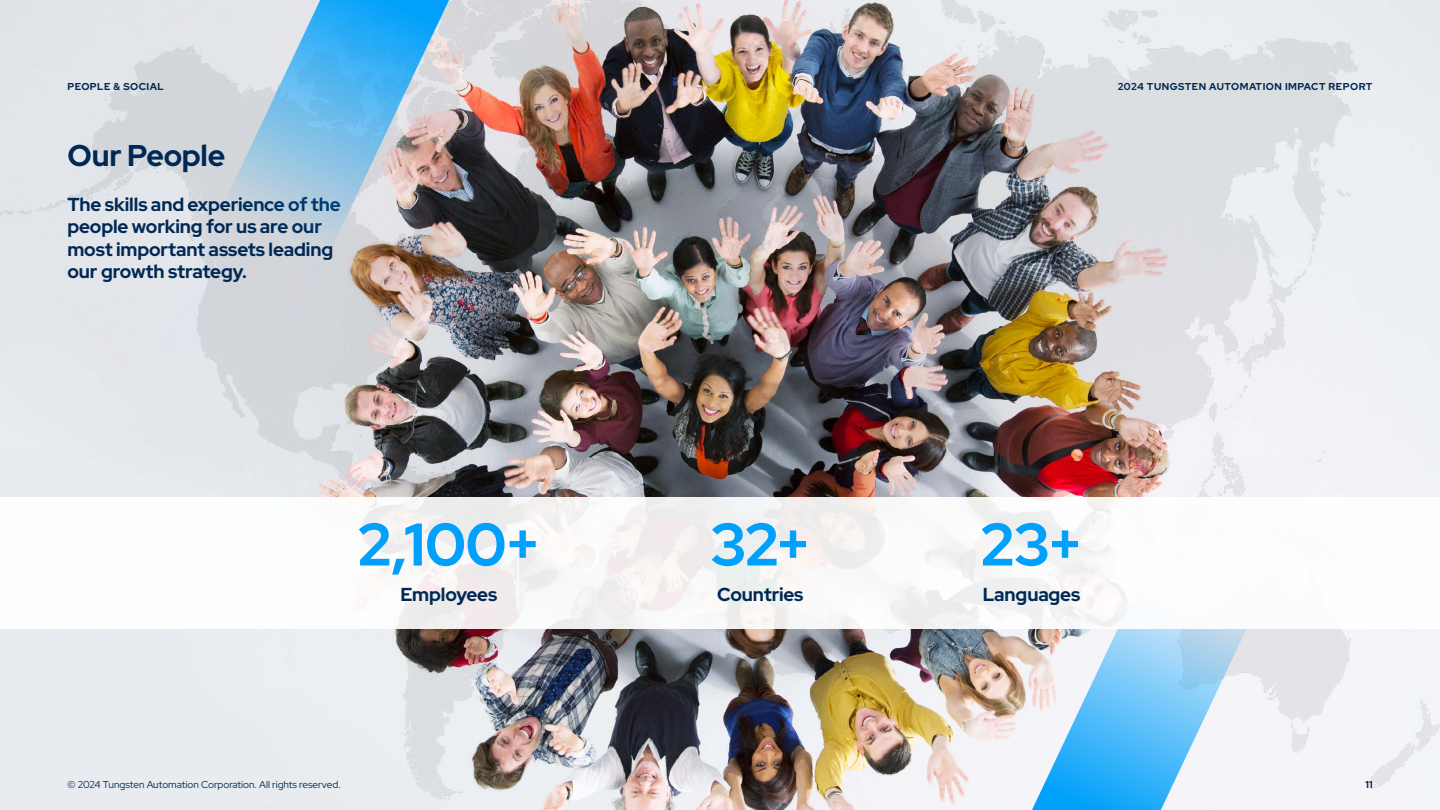
<style>
.page{position:relative;width:1440px;height:810px;background:#fff}
.page>*{position:absolute;margin:0;border:0;box-sizing:border-box;transform-origin:0 0}
.t1{font:700 60px "Red Hat Display";letter-spacing:-.015em;color:#00a0fb}
.t2{font:700 30px "Red Hat Display";letter-spacing:-.01em;color:#002854}
.t3{font:700 18.75px/22.5px "Red Hat Display";letter-spacing:-.005em;color:#002854}
.t4{font:10px "Red Hat Display";color:#002854}
.t5{font:700 10px "Red Hat Display";letter-spacing:.05em;color:#002854}
</style>
<div class="page">
<img style="left:0;top:0;width:1440px;height:810px">
<svg style="left:1032px;top:459px;width:295px;height:351px"></svg>
<svg style="left:154px;top:0;width:295px;height:351px;background:#b3c8d7"></svg>
<svg style="left:0;top:497px;width:1440px;height:131px"></svg>
<p class="t5" style="left:68px;top:80px;width:98px">PEOPLE &amp; SOCIAL</p>
<h2 class="t2" style="left:68px;top:135px;width:159px">Our People</h2>
<p class="t3" style="left:68px;top:193px;width:275px">The skills and experience of the people working for us are our most important assets leading our growth strategy.</p>
<h1 class="t1" style="left:357px;top:505px;width:185px">2,100+</h1>
<p class="t3" style="left:400px;top:583px;width:98px">Employees</p>
<p class="t4" style="left:68px;top:777px;width:275px">© 2024 Tungsten Automation Corporation. All rights reserved.</p>
<h1 class="t1" style="left:710px;top:505px;width:103px">32+</h1>
<p class="t3" style="left:717px;top:583px;width:88px">Countries</p>
<p class="t5" style="left:1118px;top:80px;width:256px">2024 TUNGSTEN AUTOMATION IMPACT REPORT</p>
<h1 class="t1" style="left:980px;top:505px;width:105px">23+</h1>
<p class="t3" style="left:983px;top:583px;width:99px">Languages</p>
<p class="t5" style="left:1365px;top:777px;width:9px">11</p>
</div>
